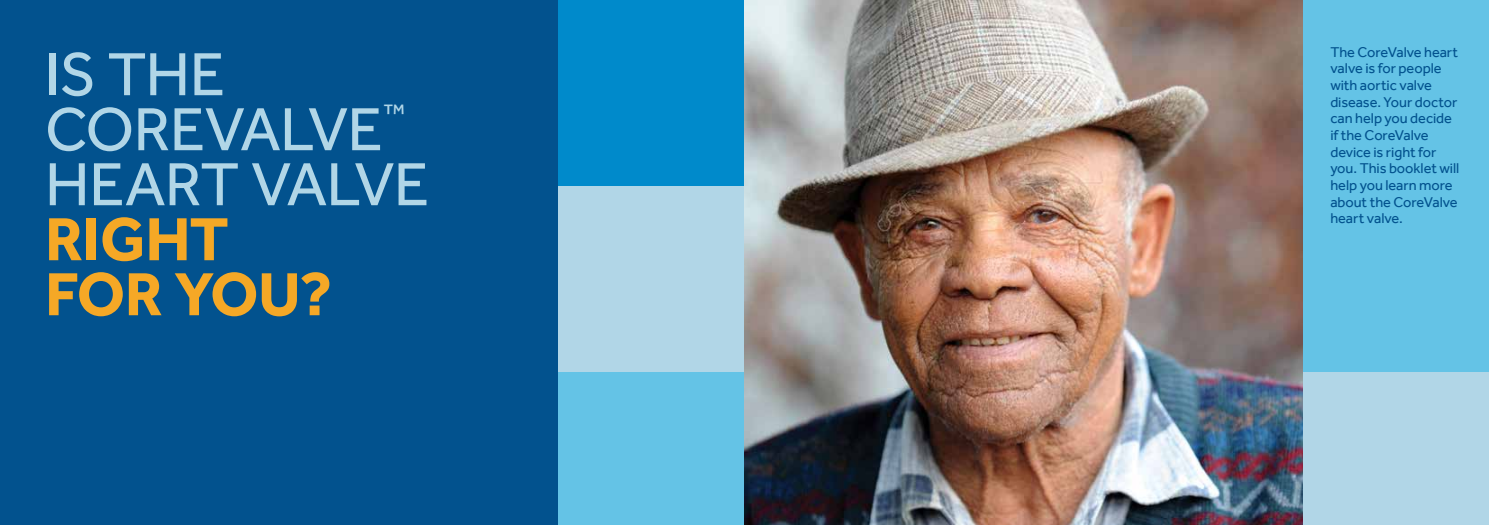
<style>
.page{position:relative;width:1489px;height:525px;background:#fff}
.page>*{position:absolute;margin:0;border:0;box-sizing:border-box;transform-origin:0 0}
.t1{font:62.75px/55px "Effra";letter-spacing:-.015em;color:#b1d6e7}
.t2{font:700 62.75px/55px "Effra";letter-spacing:-.01em;color:#f5a826}
.t3{font:24.38px "Effra";color:#b1d6e7}
.t4{font:14.62px/16.6px "Effra";letter-spacing:-.005em;color:#02528e}
</style>
<div class="page">
<div style="left:0;top:0;width:558px;height:524px;background:#02528e"></div>
<div style="left:558px;top:0;width:186px;height:186px;background:#008acb"></div>
<div style="left:1302px;top:0;width:186px;height:373px;background:#64c3e6"></div>
<div style="left:558px;top:186px;width:186px;height:187px;background:#b1d6e7"></div>
<div style="left:558px;top:373px;width:186px;height:151px;background:#64c3e6"></div>
<div style="left:1302px;top:373px;width:186px;height:151px;background:#b1d6e7"></div>
<img style="left:744px;top:0;width:558px;height:524px">
<h1 class="t1" style="left:45px;top:46px;width:339px">Is the<br>CoreValve</h1>
<h2 class="t3" style="left:383px;top:98px;width:23px">™</h2>
<h1 class="t1" style="left:45px;top:156px;width:385px">Heart Valve</h1>
<h1 class="t2" style="left:45px;top:210px;width:289px">RIGHT<br>FOR YOU?</h1>
<p class="t4" style="left:1330px;top:43px;width:130px">The CoreValve heart valve is for people with aortic valve disease. Your doctor can help you decide if the CoreValve device is right for you. This booklet will help you learn more about the CoreValve heart valve.</p>
</div>
